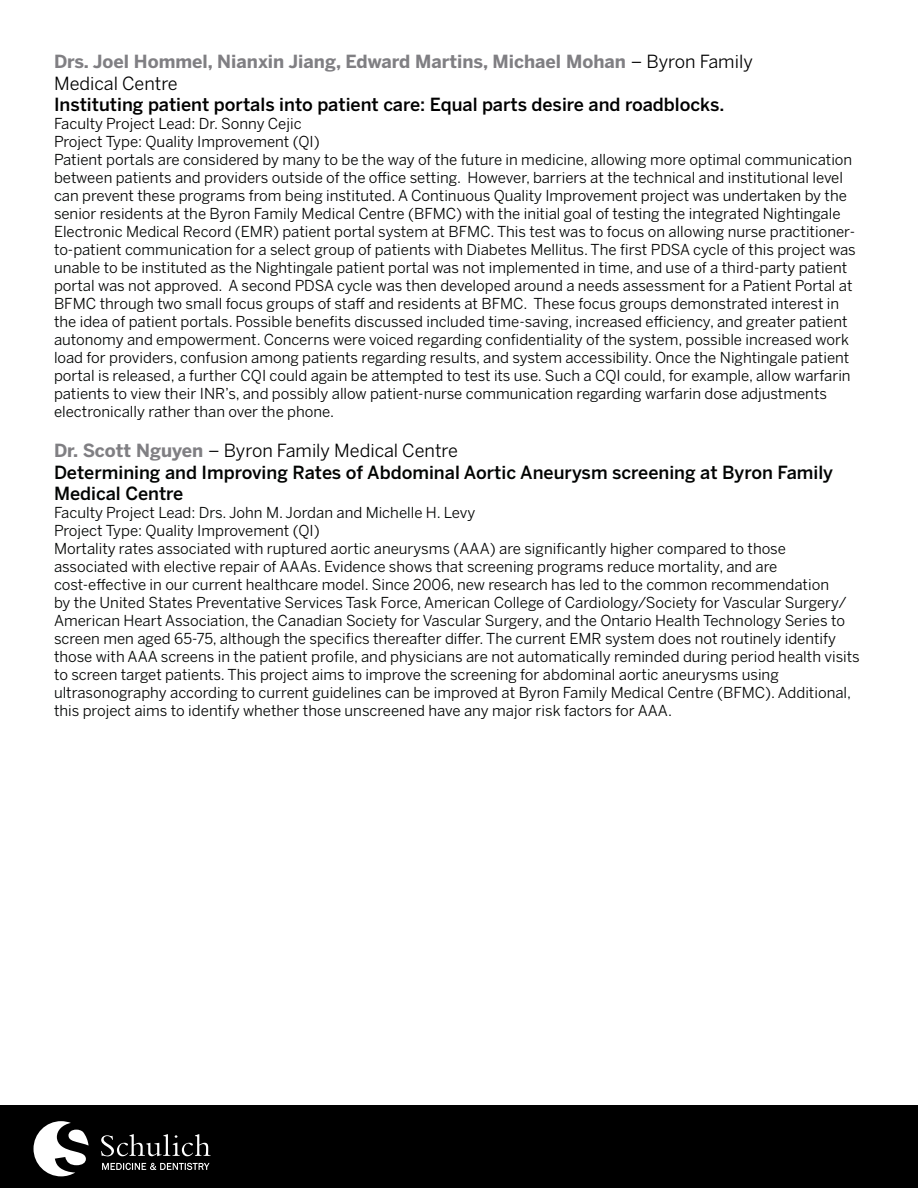
<style>
.page{position:relative;width:918px;height:1188px;background:#fff}
.page>*{position:absolute;margin:0;border:0;box-sizing:border-box;transform-origin:0 0}
.t1{font:500 18px/21.6px "Benton Sans";color:#020403}
.t2{font:700 18px/21.6px "Benton Sans";color:#807f83}
.t3{font:500 18px "Benton Sans";color:#000}
.t4{font:15px/18px "Benton Sans";color:#020403}
.s1{font-weight:400;color:#000}
.s2{color:#000}
.s3{color:#000101}
.s4{font-weight:700;color:#807f83}
.s5{font-weight:400;color:#000101}
</style>
<div class="page">
<div style="left:0;top:1105px;width:918px;height:83px;background:#000"></div>
<svg style="left:34px;top:1121px;width:55px;height:55px"></svg>
<svg style="left:101px;top:1134px;width:110px;height:22px"></svg>
<svg style="left:102px;top:1163px;width:108px;height:7px"></svg>
<p class="t2" style="left:54px;top:51px;width:700px">Drs. Joel Hommel, Nianxin Jiang, Edward Martins, Michael Mohan <span class="s1">– Byron Family<br>Medical Centre</span></p>
<p class="t3" style="left:54px;top:94px;width:672px">Instituting patient portals into patient care: Equal parts desire and roadblocks.</p>
<p class="t4" style="left:54px;top:115px;width:803px"><span class="s2">Faculty Project Lead: Dr. Sonny Cejic<br>Project Type:</span> <span class="s3">Quality Improvement (QI)<br></span>Patient portals are considered by many to be the way of the future in medicine, allowing more optimal communication between patients and providers outside of the office setting. However, barriers at the technical and institutional level can prevent these programs from being instituted. A Continuous Quality Improvement project was undertaken by the senior residents at the Byron Family Medical Centre (BFMC) with the initial goal of testing the integrated Nightingale Electronic Medical Record (EMR) patient portal system at BFMC. This test was to focus on allowing nurse practitioner&shy;to-patient communication for a select group of patients with Diabetes Mellitus. The first PDSA cycle of this project was unable to be instituted as the Nightingale patient portal was not implemented in time, and use of a third-party patient portal was not approved. A second PDSA cycle was then developed around a needs assessment for a Patient Portal at BFMC through two small focus groups of staff and residents at BFMC. These focus groups demonstrated interest in the idea of patient portals. Possible benefits discussed included time-saving, increased efficiency, and greater patient autonomy and empowerment. Concerns were voiced regarding confidentiality of the system, possible increased work load for providers, confusion among patients regarding results, and system accessibility. Once the Nightingale patient portal is released, a further CQI could again be attempted to test its use. Such a CQI could, for example, allow warfarin patients to view their INR’s, and possibly allow patient-nurse communication regarding warfarin dose adjustments electronically rather than over the phone.</p>
<p class="t1" style="left:54px;top:439px;width:781px"><span class="s4">Dr. Scott Nguyen</span> <span class="s5">–</span> <span class="s1">Byron Family Medical Centre<br></span>Determining and Improving Rates of Abdominal Aortic Aneurysm screening at Byron Family<br>Medical Centre</p>
<p class="t4" style="left:54px;top:504px;width:807px">Faculty Project Lead: Drs. John M. Jordan and Michelle H. Levy<br>Project Type: <span class="s3">Quality Improvement (QI)<br></span>Mortality rates associated with ruptured aortic aneurysms (AAA) are significantly higher compared to those associated with elective repair of AAAs. Evidence shows that screening programs reduce mortality, and are cost-effective in our current healthcare model. Since 2006, new research has led to the common recommendation<br>by the United States Preventative Services Task Force, American College of Cardiology/Society for Vascular Surgery/ American Heart Association, the Canadian Society for Vascular Surgery, and the Ontario Health Technology Series to screen men aged 65-75, although the specifics thereafter differ. The current EMR system does not routinely identify those with AAA screens in the patient profile, and physicians are not automatically reminded during period health visits to screen target patients. This project aims to improve the screening for abdominal aortic aneurysms using ultrasonography according to current guidelines can be improved at Byron Family Medical Centre (BFMC). Additional, this project aims to identify whether those unscreened have any major risk factors for AAA.</p>
</div>
